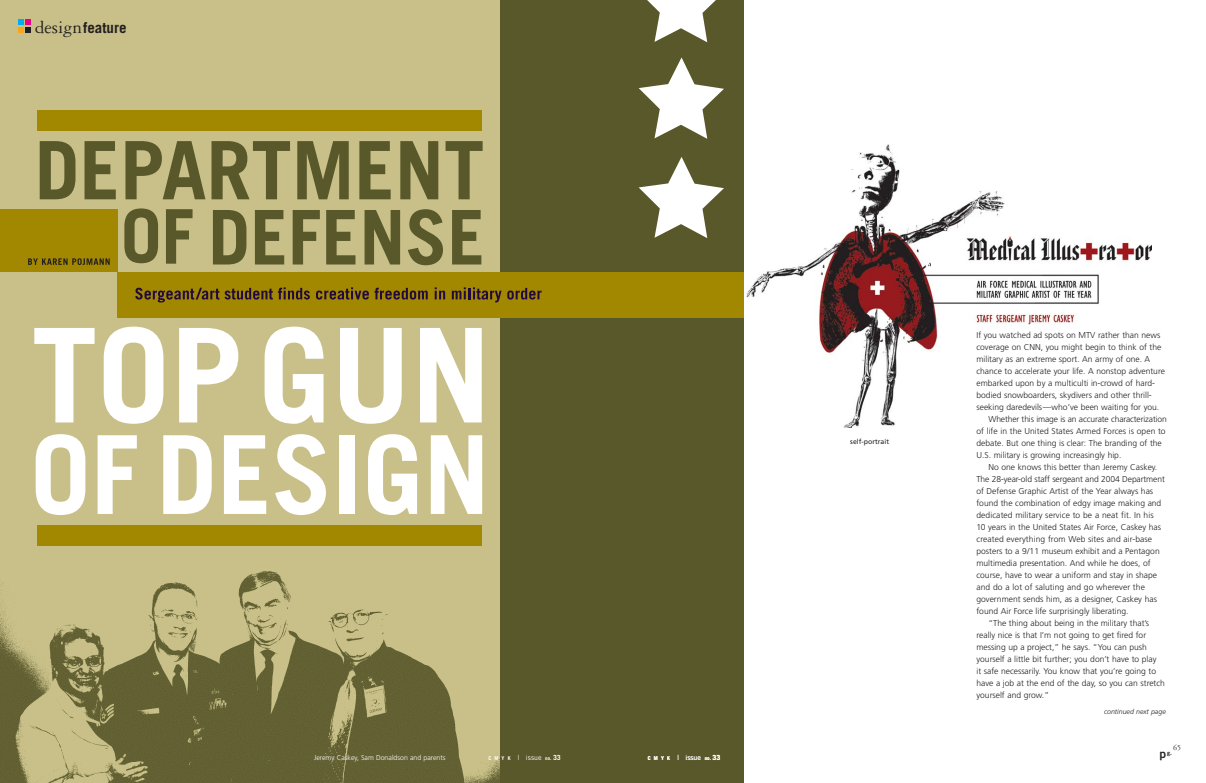
<style>
.page{position:relative;width:1206px;height:783px;background:#fff}
.page>*{position:absolute;margin:0;border:0;box-sizing:border-box;transform-origin:0 0}
.t1{font:700 15px "Trade Gothic";color:#231f20}
.t2{font:300 8.5px "Frutiger";color:#231f20}
.t3{font:8px "Garamond Three";color:#231f20}
.t4{font:300 7px "Frutiger";color:#fff}
.t5{font:7px "Trade Gothic";color:#fff}
.t6{font:italic 300 7px "Frutiger";color:#231f20}
.t7{font:7px "Frutiger";color:#231f20}
.t8{font:6px "Trade Gothic Bold Two";color:#231f20}
.s1{font-family:"Garamond Three";font-weight:400;font-size:19px}
.s2{font-weight:700;font-size:5.2px}
.s3{font-weight:700;font-size:5px}
.s4{font-weight:700}
.s5{font-size:12px}
</style>
<div class="page">
<img style="left:747px;top:144px;width:404px;height:284px">
<div style="left:493px;top:0;width:251px;height:783px;background:#59582b"></div>
<div style="left:0;top:0;width:499px;height:783px;background:#c9c089"></div>
<svg style="left:40px;top:141px;width:36px;height:58px"></svg>
<svg style="left:85px;top:141px;width:31px;height:58px"></svg>
<svg style="left:125px;top:141px;width:80px;height:58px"></svg>
<svg style="left:212px;top:141px;width:78px;height:58px"></svg>
<svg style="left:297px;top:141px;width:52px;height:58px"></svg>
<svg style="left:359px;top:141px;width:32px;height:58px"></svg>
<svg style="left:400px;top:141px;width:38px;height:58px"></svg>
<svg style="left:446px;top:141px;width:37px;height:58px"></svg>
<svg style="left:124px;top:208px;width:34px;height:55px"></svg>
<svg style="left:166px;top:209px;width:27px;height:55px"></svg>
<svg style="left:213px;top:210px;width:33px;height:55px"></svg>
<svg style="left:255px;top:210px;width:29px;height:55px"></svg>
<svg style="left:293px;top:210px;width:27px;height:55px"></svg>
<svg style="left:326px;top:210px;width:30px;height:55px"></svg>
<svg style="left:365px;top:210px;width:35px;height:55px"></svg>
<svg style="left:408px;top:209px;width:35px;height:56px"></svg>
<svg style="left:452px;top:210px;width:29px;height:55px"></svg>
<svg style="left:34px;top:328px;width:61px;height:94px"></svg>
<svg style="left:104px;top:327px;width:59px;height:97px"></svg>
<svg style="left:179px;top:328px;width:59px;height:94px"></svg>
<svg style="left:265px;top:327px;width:59px;height:97px"></svg>
<svg style="left:340px;top:328px;width:62px;height:96px"></svg>
<svg style="left:420px;top:328px;width:62px;height:94px"></svg>
<svg style="left:36px;top:434px;width:49px;height:81px"></svg>
<svg style="left:98px;top:435px;width:39px;height:79px"></svg>
<svg style="left:163px;top:435px;width:49px;height:79px"></svg>
<svg style="left:224px;top:435px;width:42px;height:79px"></svg>
<svg style="left:275px;top:434px;width:51px;height:81px"></svg>
<div style="left:340px;top:435px;width:15px;height:79px;background:#fff"></div>
<svg style="left:368px;top:434px;width:49px;height:81px"></svg>
<svg style="left:431px;top:435px;width:51px;height:79px"></svg>
<div style="left:117px;top:272px;width:627px;height:46px;background:#a28700"></div>
<div style="left:0;top:210px;width:117px;height:62px;background:#a28700"></div>
<div style="left:38px;top:110px;width:444px;height:20px;background:#a28700"></div>
<div style="left:38px;top:525px;width:444px;height:21px;background:#a28700"></div>
<svg style="left:135px;top:287px;width:175px;height:15px"></svg>
<svg style="left:316px;top:287px;width:53px;height:13px"></svg>
<svg style="left:375px;top:288px;width:53px;height:12px"></svg>
<svg style="left:435px;top:287px;width:10px;height:12px"></svg>
<svg style="left:452px;top:287px;width:90px;height:15px"></svg>
<svg style="left:28px;top:258px;width:82px;height:7px"></svg>
<svg style="left:639px;top:157px;width:85px;height:81px"></svg>
<svg style="left:639px;top:57px;width:85px;height:82px"></svg>
<svg style="left:647px;top:0;width:69px;height:42px"></svg>
<img style="left:0;top:571px;width:499px;height:212px">
<svg style="left:18px;top:19px;width:13px;height:13px"></svg>
<h1 class="t1" style="left:35px;top:22px;width:93px"><span class="s1">design</span>feature</h1>
<p class="t4" style="left:314px;top:755px;width:133px">Jeremy Caskey, Sam Donaldson and parents</p>
<p class="t5" style="left:488px;top:755px;width:74px"><span class="s2">C M Y K</span> | issue <span class="s3">no.</span> <span class="s4">33</span></p>
<p class="t5" style="left:648px;top:755px;width:74px"><span class="s2">C M Y K</span> | issue <span class="s3">no.</span> <span class="s4">33</span></p>
<p class="t7" style="left:850px;top:438px;width:40px">self-portrait</p>
<p class="t2" style="left:976px;top:332px;width:185px">If you watched ad spots on MTV rather than news</p>
<p class="t2" style="left:976px;top:344px;width:186px">coverage on CNN, you might begin to think of the</p>
<p class="t2" style="left:976px;top:356px;width:175px">military as an extreme sport. An army of one. A</p>
<p class="t2" style="left:976px;top:368px;width:190px">chance to accelerate your life. A nonstop adventure</p>
<p class="t2" style="left:976px;top:380px;width:180px">embarked upon by a multiculti in-crowd of hard-</p>
<p class="t2" style="left:976px;top:392px;width:177px">bodied snowboarders, skydivers and other thrill-</p>
<p class="t2" style="left:976px;top:404px;width:184px">seeking daredevils—who’ve been waiting for you.</p>
<p class="t2" style="left:988px;top:416px;width:180px">Whether this image is an accurate characterization</p>
<p class="t2" style="left:976px;top:428px;width:191px">of life in the United States Armed Forces is open to</p>
<p class="t2" style="left:976px;top:440px;width:187px">debate. But one thing is clear: The branding of the</p>
<p class="t2" style="left:976px;top:452px;width:146px">U.S. military is growing increasingly hip.</p>
<p class="t2" style="left:988px;top:464px;width:170px">No one knows this better than Jeremy Caskey.</p>
<p class="t2" style="left:976px;top:476px;width:190px">The 28-year-old staff sergeant and 2004 Department</p>
<p class="t2" style="left:976px;top:488px;width:178px">of Defense Graphic Artist of the Year always has</p>
<p class="t2" style="left:976px;top:500px;width:186px">found the combination of edgy image making and</p>
<p class="t2" style="left:976px;top:512px;width:179px">dedicated military service to be a neat fit. In his</p>
<p class="t2" style="left:976px;top:524px;width:186px">10 years in the United States Air Force, Caskey has</p>
<p class="t2" style="left:976px;top:536px;width:177px">created everything from Web sites and air-base</p>
<p class="t2" style="left:976px;top:548px;width:185px">posters to a 9/11 museum exhibit and a Pentagon</p>
<p class="t2" style="left:976px;top:560px;width:176px">multimedia presentation. And while he does, of</p>
<p class="t2" style="left:976px;top:572px;width:182px">course, have to wear a uniform and stay in shape</p>
<p class="t2" style="left:976px;top:584px;width:170px">and do a lot of saluting and go wherever the</p>
<p class="t2" style="left:976px;top:596px;width:182px">government sends him, as a designer, Caskey has</p>
<p class="t2" style="left:976px;top:608px;width:154px">found Air Force life surprisingly liberating.</p>
<p class="t2" style="left:988px;top:620px;width:162px">“The thing about being in the military that’s</p>
<p class="t2" style="left:976px;top:632px;width:171px">really nice is that I’m not going to get fired for</p>
<p class="t2" style="left:976px;top:644px;width:172px">messing up a project,” he says. “You can push</p>
<p class="t2" style="left:976px;top:656px;width:181px">yourself a little bit further; you don’t have to play</p>
<p class="t2" style="left:976px;top:668px;width:181px">it safe necessarily. You know that you’re going to</p>
<p class="t2" style="left:976px;top:680px;width:190px">have a job at the end of the day, so you can stretch</p>
<p class="t2" style="left:976px;top:692px;width:74px">yourself and grow.”</p>
<p class="t6" style="left:1104px;top:709px;width:63px">continued next page</p>
<p class="t3" style="left:1173px;top:745px;width:9px">65</p>
<p class="t8" style="left:1160px;top:750px;width:14px"><span class="s5">p</span>g.</p>
</div>
